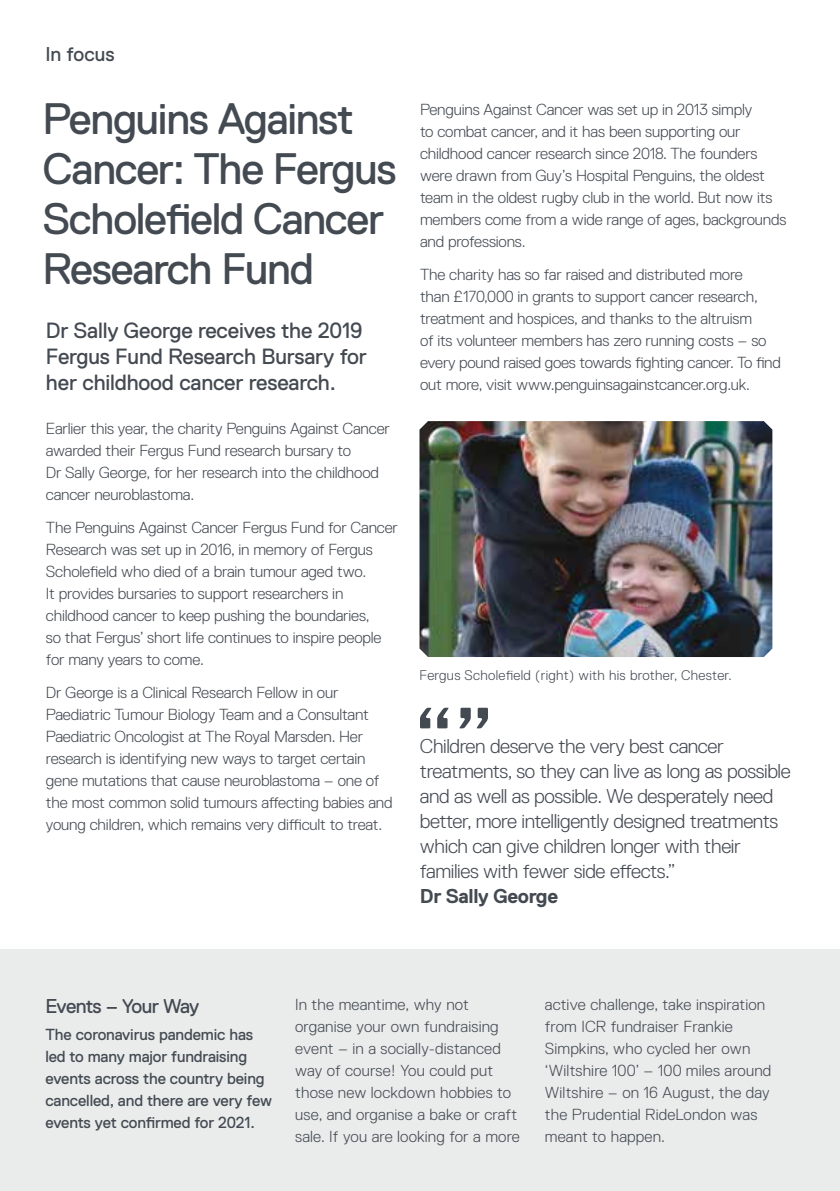
<style>
.page{position:relative;width:840px;height:1191px;background:#fff}
.page>*{position:absolute;margin:0;border:0;box-sizing:border-box;transform-origin:0 0}
.t1{font:44px/50px "Replica Pro";letter-spacing:-.03em;color:#444a52}
.t2{font:22px/26px "Replica Pro";letter-spacing:-.01em;color:#444a52}
.t3{font:300 20px/25px "Replica Pro";letter-spacing:-.02em;color:#444a52}
.t4{font:20px "Replica Pro";letter-spacing:-.03em;color:#444a52}
.t5{font:700 20px "Replica Pro";letter-spacing:-.02em;color:#444a52}
.t6{font:300 16px/22px "Replica Pro";letter-spacing:-.01em;color:#444a52}
.t7{font:300 16px/22px "Replica Pro";letter-spacing:.01em;color:#444a52}
.t8{font:16px/22px "Replica Pro";letter-spacing:-.01em;color:#444a52}
.t9{font:300 14px "Replica Pro";letter-spacing:.02em;color:#444a52}
</style>
<div class="page">
<div style="left:0;top:949px;width:839px;height:242px;background:#e9eceb"></div>
<img style="left:419px;top:421px;width:353px;height:236px">
<svg style="left:420px;top:707px;width:67px;height:21px"></svg>
<p class="t4" style="left:45px;top:43px;width:71px">In focus</p>
<h1 class="t1" style="left:43px;top:94px;width:355px">Penguins Against<br>Cancer: The Fergus<br>Scholefield Cancer<br>Research Fund</h1>
<h2 class="t2" style="left:46px;top:317px;width:322px">Dr Sally George receives the 2019<br>Fergus Fund Research Bursary for her childhood cancer research.</h2>
<p class="t6" style="left:46px;top:417px;width:345px">Earlier this year, the charity Penguins Against Cancer awarded their Fergus Fund research bursary to<br>Dr Sally George, for her research into the childhood cancer neuroblastoma.</p>
<p class="t6" style="left:46px;top:516px;width:353px">The Penguins Against Cancer Fergus Fund for Cancer Research was set up in 2016, in memory of Fergus Scholefield who died of a brain tumour aged two.<br>It provides bursaries to support researchers in childhood cancer to keep pushing the boundaries,<br>so that Fergus’ short life continues to inspire people for many years to come.</p>
<p class="t6" style="left:46px;top:682px;width:348px">Dr George is a Clinical Research Fellow in our Paediatric Tumour Biology Team and a Consultant Paediatric Oncologist at The Royal Marsden. Her research is identifying new ways to target certain gene mutations that cause neuroblastoma – one of the most common solid tumours affecting babies and young children, which remains very difficult to treat.</p>
<p class="t6" style="left:420px;top:98px;width:368px">Penguins Against Cancer was set up in 2013 simply<br>to combat cancer, and it has been supporting our childhood cancer research since 2018. The founders were drawn from Guy’s Hospital Penguins, the oldest team in the oldest rugby club in the world. But now its members come from a wide range of ages, backgrounds and professions.</p>
<p class="t6" style="left:420px;top:263px;width:362px">The charity has so far raised and distributed more<br>than £170,000 in grants to support cancer research, treatment and hospices, and thanks to the altruism<br>of its volunteer members has zero running costs – so every pound raised goes towards fighting cancer. To find out more, visit www.penguinsagainstcancer.org.uk.</p>
<p class="t9" style="left:419px;top:667px;width:314px">Fergus Scholefield (right) with his brother, Chester.</p>
<p class="t3" style="left:420px;top:734px;width:372px">Children deserve the very best cancer treatments, so they can live as long as possible and as well as possible. We desperately need better, more intelligently designed treatments which can give children longer with their families with fewer side effects.”</p>
<p class="t5" style="left:420px;top:885px;width:139px">Dr Sally George</p>
<p class="t4" style="left:45px;top:994px;width:155px">Events – Your Way</p>
<p class="t8" style="left:45px;top:1024px;width:228px">The coronavirus pandemic has led to many major fundraising events across the country being cancelled, and there are very few events yet confirmed for 2021.</p>
<p class="t7" style="left:295px;top:993px;width:226px">In the meantime, why not organise your own fundraising event – in a socially-distanced way of course! You could put those new lockdown hobbies to use, and organise a bake or craft sale. If you are looking for a more</p>
<p class="t7" style="left:544px;top:993px;width:228px">active challenge, take inspiration from ICR fundraiser Frankie<br>Simpkins, who cycled her own ‘Wiltshire 100’ – 100 miles around<br>Wiltshire – on 16 August, the day the Prudential RideLondon was meant to happen.</p>
</div>
